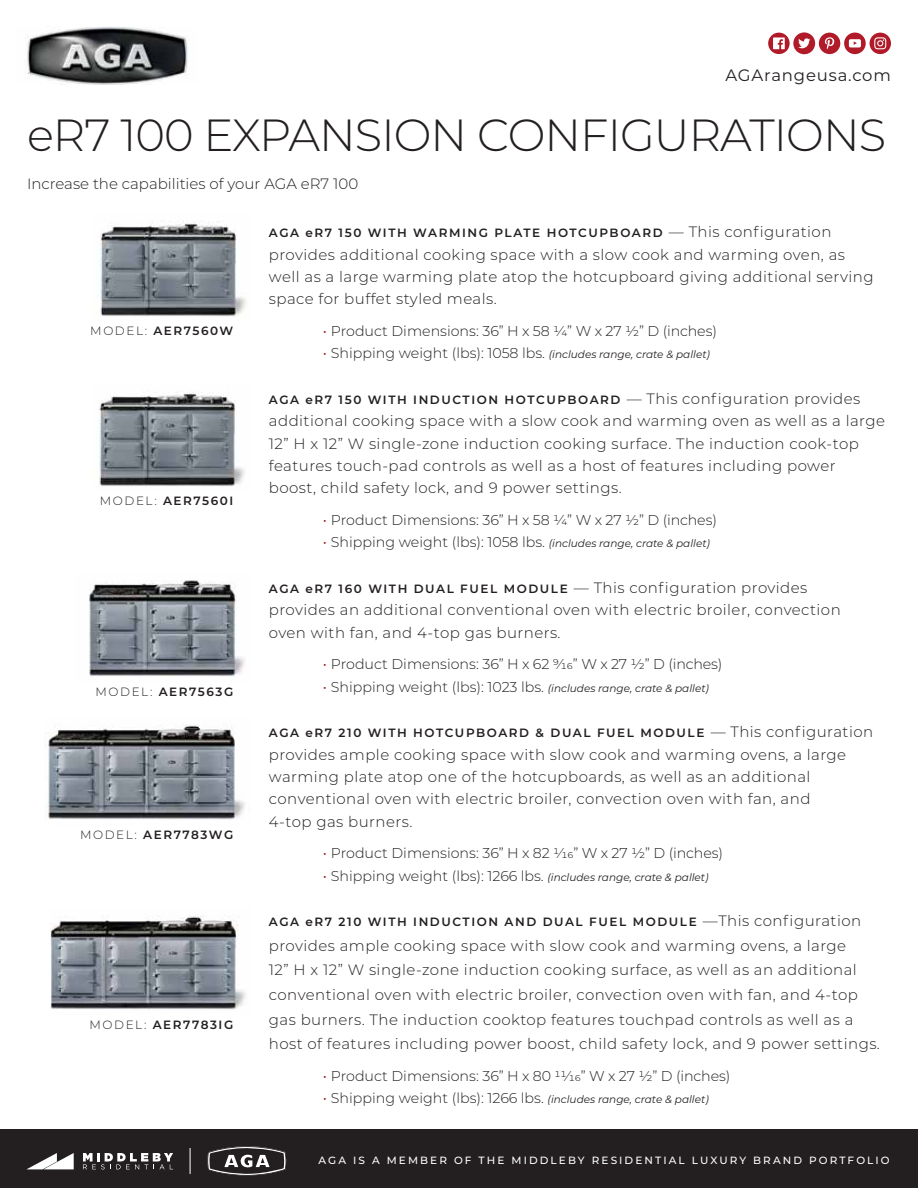
<style>
.page{position:relative;width:918px;height:1188px;background:#fff}
.page>*{position:absolute;margin:0;border:0;box-sizing:border-box;transform-origin:0 0}
.t1{font:300 45px "Montserrat";letter-spacing:-.02em;color:#231f20}
.t2{font:16.5px "Montserrat";letter-spacing:.05em;color:#231f20}
.t3{font:300 15px/22.4px "Montserrat";letter-spacing:.03em;color:#231f20}
.t4{font:300 15px "Montserrat";color:#231f20}
.t5{font:300 14.25px "Montserrat";color:#231f20}
.t6{font:600 12px "Montserrat";letter-spacing:.13em;color:#231f20}
.t7{font:500 10.5px "Montserrat";letter-spacing:.2em;color:#fff}
.s1{font-weight:300}
.s2{font-weight:300;font-size:15px}
.s3{font-size:15px;color:#900}
.s4{font-weight:400;font-style:italic;font-size:10.5px}
</style>
<div class="page">
<div style="left:0;top:1130px;width:918px;height:58px;background:#231f20"></div>
<svg style="left:83px;top:1153px;width:90px;height:16px"></svg>
<svg style="left:27px;top:1153px;width:47px;height:16px"></svg>
<svg style="left:207px;top:1146px;width:79px;height:30px"></svg>
<svg style="left:190px;top:1148px;width:1px;height:26px"></svg>
<img style="left:99px;top:221px;width:147px;height:96px">
<img style="left:92px;top:391px;width:153px;height:96px">
<img style="left:45px;top:724px;width:200px;height:96px">
<img style="left:51px;top:915px;width:195px;height:95px">
<img style="left:89px;top:580px;width:156px;height:97px">
<svg style="left:768px;top:32px;width:123px;height:22px"></svg>
<img style="left:27px;top:27px;width:161px;height:58px">
<p class="t2" style="left:725px;top:64px;width:167px">AGArangeusa.com</p>
<h1 class="t1" style="left:27px;top:104px;width:861px">eR7 100 EXPANSION CONFIGURATIONS</h1>
<p class="t4" style="left:27px;top:174px;width:333px">Increase the capabilities of your AGA eR7 100</p>
<p class="t6" style="left:90px;top:323px;width:144px"><span class="s1">MODEL:</span> AER7560W</p>
<p class="t6" style="left:100px;top:492px;width:135px"><span class="s1">MODEL:</span> AER7560I</p>
<p class="t6" style="left:96px;top:683px;width:139px"><span class="s1">MODEL:</span> AER7563G</p>
<p class="t6" style="left:80px;top:826px;width:155px"><span class="s1">MODEL:</span> AER7783WG</p>
<p class="t6" style="left:90px;top:1016px;width:145px"><span class="s1">MODEL:</span> AER7783IG</p>
<p class="t6" style="left:269px;top:225px;width:564px">AGA eR7 150 WITH WARMING PLATE HOTCUPBOARD <span class="s2">— This configuration</span></p>
<p class="t3" style="left:269px;top:243px;width:606px">provides additional cooking space with a slow cook and warming oven, as well as a large warming plate atop the hotcupboard giving additional serving space for buffet styled meals.</p>
<p class="t5" style="left:323px;top:321px;width:396px"><span class="s3">•</span> Product Dimensions: 36” H x 58 1/4” W x 27 1/2” D (inches)</p>
<p class="t5" style="left:323px;top:344px;width:389px"><span class="s3">•</span> Shipping weight (lbs): 1058 lbs. <span class="s4">(includes range, crate &amp; pallet)</span></p>
<p class="t6" style="left:269px;top:391px;width:593px">AGA eR7 150 WITH INDUCTION HOTCUPBOARD <span class="s2">— This configuration provides</span></p>
<p class="t3" style="left:269px;top:409px;width:618px">additional cooking space with a slow cook and warming oven as well as a large 12” H x 12” W single-zone induction cooking surface. The induction cook-top features touch-pad controls as well as a host of features including power boost, child safety lock, and 9 power settings.</p>
<p class="t5" style="left:323px;top:510px;width:396px"><span class="s3">•</span> Product Dimensions: 36” H x 58 1/4” W x 27 1/2” D (inches)</p>
<p class="t5" style="left:323px;top:533px;width:389px"><span class="s3">•</span> Shipping weight (lbs): 1058 lbs. <span class="s4">(includes range, crate &amp; pallet)</span></p>
<p class="t6" style="left:269px;top:580px;width:540px">AGA eR7 160 WITH DUAL FUEL MODULE <span class="s2">— This configuration provides</span></p>
<p class="t3" style="left:269px;top:598px;width:573px">provides an additional conventional oven with electric broiler, convection oven with fan, and 4-top gas burners.</p>
<p class="t5" style="left:323px;top:654px;width:401px"><span class="s3">•</span> Product Dimensions: 36” H x 62 9/16” W x 27 1/2” D (inches)</p>
<p class="t5" style="left:323px;top:677px;width:388px"><span class="s3">•</span> Shipping weight (lbs): 1023 lbs. <span class="s4">(includes range, crate &amp; pallet)</span></p>
<p class="t6" style="left:269px;top:724px;width:606px">AGA eR7 210 WITH HOTCUPBOARD &amp; DUAL FUEL MODULE <span class="s2">— This configuration</span></p>
<p class="t3" style="left:269px;top:743px;width:579px">provides ample cooking space with slow cook and warming ovens, a large warming plate atop one of the hotcupboards, as well as an additional conventional oven with electric broiler, convection oven with fan, and 4-top gas burners.</p>
<p class="t5" style="left:323px;top:843px;width:402px"><span class="s3">•</span> Product Dimensions: 36” H x 82 1/16” W x 27 1/2” D (inches)</p>
<p class="t5" style="left:323px;top:866px;width:387px"><span class="s3">•</span> Shipping weight (lbs): 1266 lbs. <span class="s4">(includes range, crate &amp; pallet)</span></p>
<p class="t6" style="left:269px;top:913px;width:594px">AGA eR7 210 WITH INDUCTION AND DUAL FUEL MODULE <span class="s2">—This configuration</span></p>
<p class="t3" style="left:269px;top:933px;width:613px;line-height:24.6px">provides ample cooking space with slow cook and warming ovens, a large<br>12” H x 12” W single-zone induction cooking surface, as well as an additional conventional oven with electric broiler, convection oven with fan, and 4-top gas burners. The induction cooktop features touchpad controls as well as a host of features including power boost, child safety lock, and 9 power settings.</p>
<p class="t5" style="left:323px;top:1066px;width:409px"><span class="s3">•</span> Product Dimensions: 36” H x 80 11/16” W x 27 1/2” D (inches)</p>
<p class="t5" style="left:323px;top:1088px;width:387px"><span class="s3">•</span> Shipping weight (lbs): 1266 lbs. <span class="s4">(includes range, crate &amp; pallet)</span></p>
<p class="t7" style="left:319px;top:1153px;width:573px">AGA IS A MEMBER OF THE MIDDLEBY RESIDENTIAL LUXURY BRAND PORTFOLIO</p>
</div>
